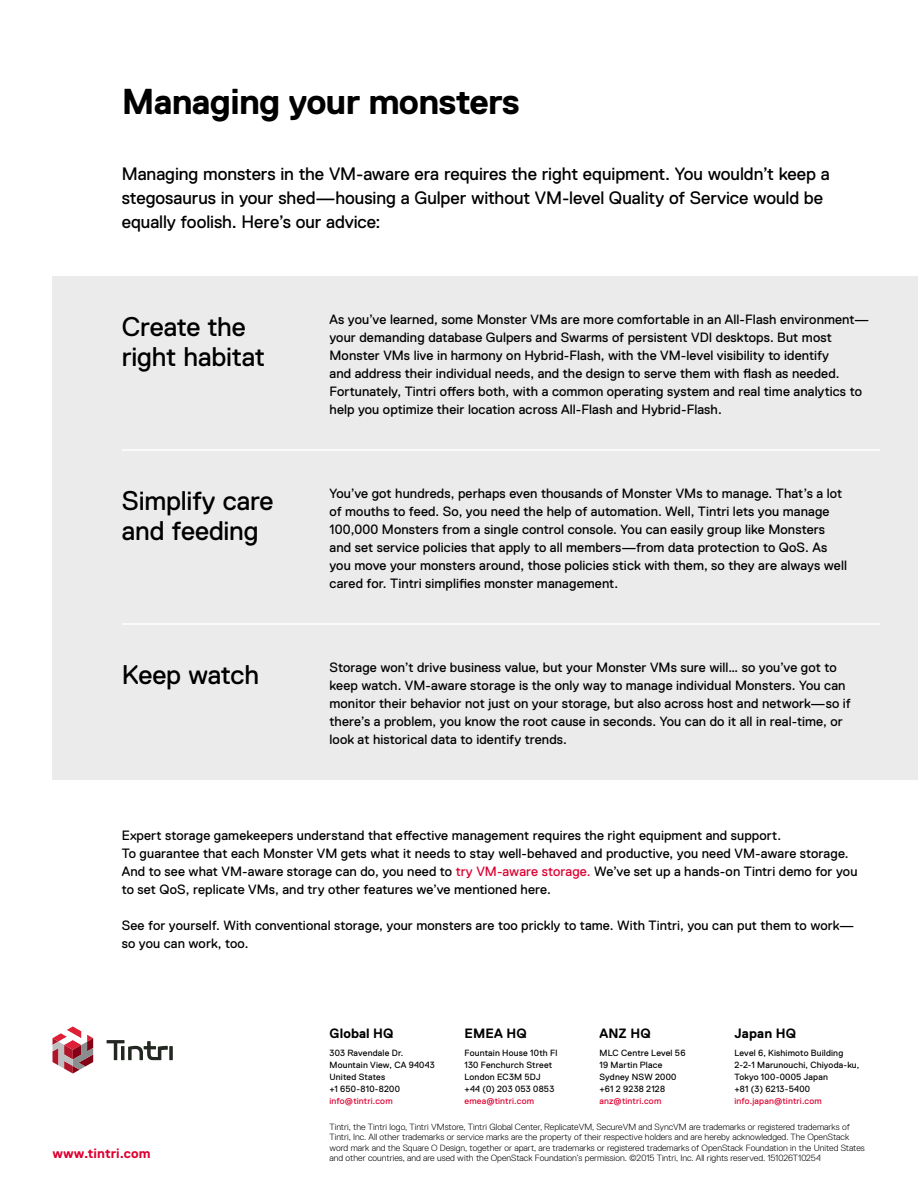
<style>
.page{position:relative;width:918px;height:1188px;background:#fff}
.page>*{position:absolute;margin:0;border:0;box-sizing:border-box;transform-origin:0 0}
.t1{font:700 36px "Replica Std";letter-spacing:-.02em;color:#000}
.t2{font:27px/30px "Replica Std";letter-spacing:-.01em;color:#000}
.t3{font:18px/24px "Replica Std";letter-spacing:-.005em;color:#000}
.t4{font:13.5px/18px "Replica Std";letter-spacing:.005em;color:#000}
.t5{font:700 13.5px "Replica Std";letter-spacing:.01em;color:#000}
.t6{font:700 13.5px "Replica Std";letter-spacing:.005em;color:#dd0031}
.t7{font:300 9px/10.5px "Replica Std";color:#000}
.t8{font:9px/12px "Replica Std";letter-spacing:.02em;color:#000}
.t9{font:9px "Replica Std";letter-spacing:.015em;color:#dd0031}
.s1{color:#dd0031}
</style>
<div class="page">
<svg style="left:169px;top:1046px;width:4px;height:14px"></svg>
<svg style="left:107px;top:1040px;width:61px;height:20px"></svg>
<svg style="left:52px;top:1026px;width:41px;height:48px"></svg>
<div style="left:52px;top:276px;width:866px;height:504px;background:#ecebeb"></div>
<hr style="left:122px;top:449px;width:758px;height:2px;background:#fff">
<hr style="left:122px;top:623px;width:758px;height:2px;background:#fff">
<h1 class="t1" style="left:122px;top:82px;width:400px">Managing your monsters</h1>
<h3 class="t3" style="left:122px;top:162px;width:709px">Managing monsters in the VM-aware era requires the right equipment. You wouldn’t keep a stegosaurus in your shed—housing a Gulper without VM-level Quality of Service would be equally foolish. Here’s our advice:</h3>
<h2 class="t2" style="left:122px;top:312px;width:145px">Create the right habitat</h2>
<p class="t4" style="left:330px;top:310px;width:541px">As you’ve learned, some Monster VMs are more comfortable in an All-Flash environment— your demanding database Gulpers and Swarms of persistent VDI desktops. But most Monster VMs live in harmony on Hybrid-Flash, with the VM-level visibility to identify<br>and address their individual needs, and the design to serve them with flash as needed.<br>Fortunately, Tintri offers both, with a common operating system and real time analytics to help you optimize their location across All-Flash and Hybrid-Flash.</p>
<h2 class="t2" style="left:122px;top:486px;width:153px">Simplify care and feeding</h2>
<p class="t4" style="left:330px;top:484px;width:519px">You’ve got hundreds, perhaps even thousands of Monster VMs to manage. That’s a lot of mouths to feed. So, you need the help of automation. Well, Tintri lets you manage 100,000 Monsters from a single control console. You can easily group like Monsters and set service policies that apply to all members—from data protection to QoS. As you move your monsters around, those policies stick with them, so they are always well cared for. Tintri simplifies monster management.</p>
<h2 class="t2" style="left:122px;top:660px;width:139px">Keep watch</h2>
<p class="t4" style="left:330px;top:658px;width:523px">Storage won’t drive business value, but your Monster VMs sure will… so you’ve got to keep watch. VM-aware storage is the only way to manage individual Monsters. You can monitor their behavior not just on your storage, but also across host and network—so if there’s a problem, you know the root cause in seconds. You can do it all in real-time, or look at historical data to identify trends.</p>
<p class="t4" style="left:122px;top:826px;width:737px">Expert storage gamekeepers understand that effective management requires the right equipment and support.<br>To guarantee that each Monster VM gets what it needs to stay well-behaved and productive, you need VM-aware storage.<br>And to see what VM-aware storage can do, you need to <span class="s1">try VM-aware storage.</span> We’ve set up a hands-on Tintri demo for you to set QoS, replicate VMs, and try other features we’ve mentioned here.</p>
<p class="t4" style="left:122px;top:916px;width:734px">See for yourself. With conventional storage, your monsters are too prickly to tame. With Tintri, you can put them to work— so you can work, too.</p>
<p class="t6" style="left:52px;top:1146px;width:100px">www.tintri.com</p>
<p class="t5" style="left:330px;top:1026px;width:66px">Global HQ</p>
<p class="t8" style="left:330px;top:1047px;width:107px">303 Ravendale Dr.<br>Mountain View, CA 94043<br>United States<br>+1 650-810-8200</p>
<p class="t9" style="left:330px;top:1096px;width:65px">info@tintri.com</p>
<p class="t5" style="left:465px;top:1026px;width:64px">EMEA HQ</p>
<p class="t8" style="left:465px;top:1047px;width:94px">Fountain House 10th Fl<br>130 Fenchurch Street<br>London EC3M 5DJ +44 (0) 203 053 0853</p>
<p class="t9" style="left:465px;top:1096px;width:71px">emea@tintri.com</p>
<p class="t5" style="left:600px;top:1026px;width:53px">ANZ HQ</p>
<p class="t8" style="left:600px;top:1047px;width:87px">MLC Centre Level 56<br>19 Martin Place<br>Sydney NSW 2000 +61 2 9238 2128</p>
<p class="t9" style="left:600px;top:1096px;width:63px">anz@tintri.com</p>
<p class="t5" style="left:735px;top:1026px;width:63px">Japan HQ</p>
<p class="t8" style="left:735px;top:1047px;width:126px">Level 6, Kishimoto Building<br>2-2-1 Marunouchi, Chiyoda-ku,<br>Tokyo 100-0005 Japan<br>+81 (3) 6213-5400</p>
<p class="t9" style="left:735px;top:1096px;width:89px">info.japan@tintri.com</p>
<p class="t7" style="left:330px;top:1121px;width:537px">Tintri, the Tintri logo, Tintri VMstore, Tintri Global Center, ReplicateVM, SecureVM and SyncVM are trademarks or registered trademarks of<br>Tintri, Inc. All other trademarks or service marks are the property of their respective holders and are hereby acknowledged. The OpenStack word mark and the Square O Design, together or apart, are trademarks or registered trademarks of OpenStack Foundation in the United States</p>
<p class="t7" style="left:330px;top:1153px;width:493px">and other countries, and are used with the OpenStack Foundation’s permission. ©2015 Tintri, Inc. All rights reserved. 151026T10254</p>
</div>
